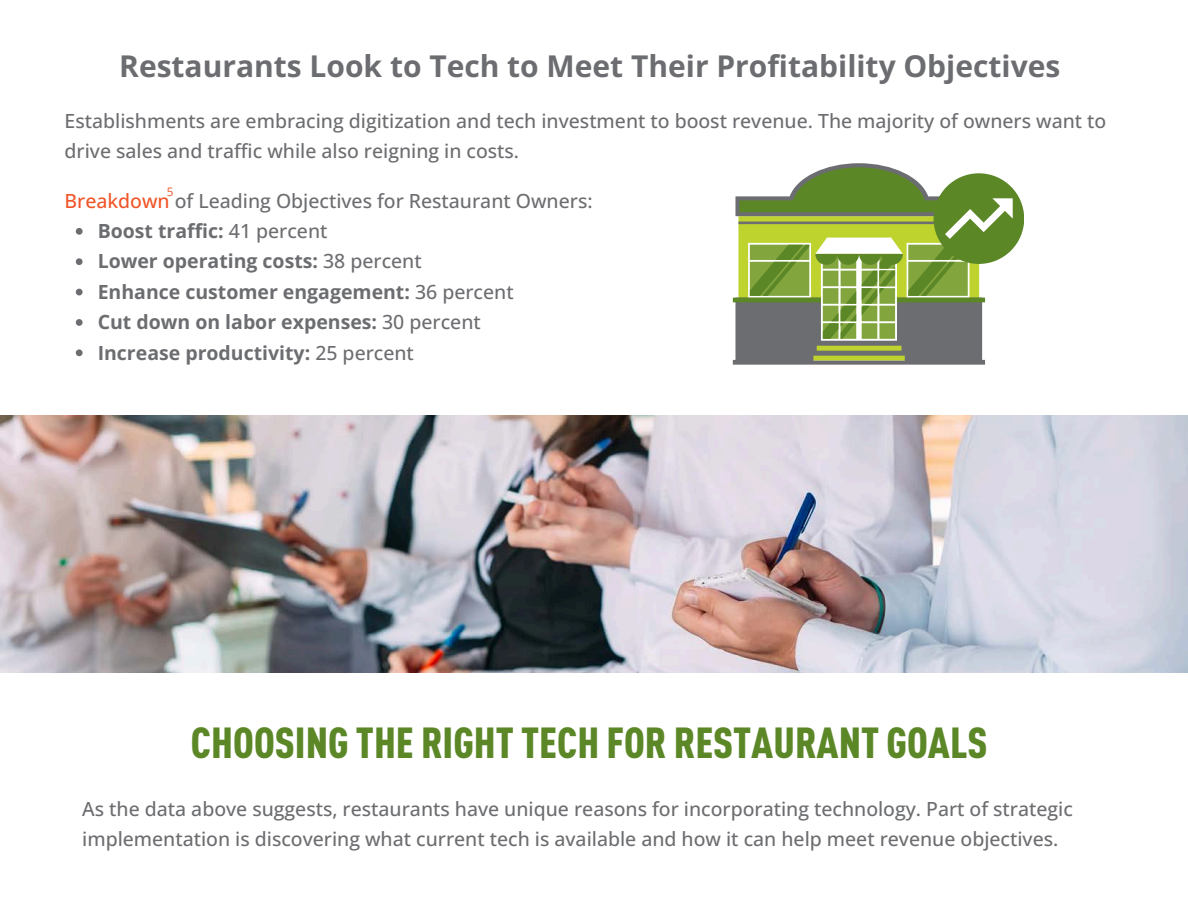
<style>
.page{position:relative;width:1188px;height:918px;background:#fff}
.page>*{position:absolute;margin:0;border:0;box-sizing:border-box;transform-origin:0 0}
.t1{font:900 condensed 42.9px "DIN Arabic";color:#5b8727}
.t2{font:700 30px "Open Sans";color:#6c6d70}
.t3{font:500 19.5px/30.3px "Open Sans";color:#6c6d70}
.t4{font:700 19.5px "Open Sans";color:#6c6d70}
.t5{font:11.7px "Open Sans";color:#f05528}
.s1{color:#f05528}
.s2{font-weight:500}
</style>
<div class="page">
<img style="left:0;top:415px;width:1188px;height:258px">
<svg style="left:733px;top:163px;width:252px;height:202px;background:#8c8f7d"></svg>
<div style="left:934px;top:173px;width:90px;height:91px;background:#5b8727;border-radius:50%"></div>
<svg style="left:733px;top:167px;width:280px;height:174px"></svg>
<svg style="left:76px;top:228px;width:7px;height:7px"></svg>
<svg style="left:76px;top:258px;width:7px;height:7px"></svg>
<svg style="left:76px;top:289px;width:7px;height:6px"></svg>
<svg style="left:76px;top:319px;width:7px;height:7px"></svg>
<svg style="left:76px;top:349px;width:7px;height:7px"></svg>
<h3 class="t2" style="left:119px;top:45px;width:943px">Restaurants Look to Tech to Meet Their Profitability Objectives</h3>
<p class="t3" style="left:65px;top:105px;width:1043px">Establishments are embracing digitization and tech investment to boost revenue. The majority of owners want to drive sales and traffic while also reigning in costs.</p>
<p class="t3" style="left:65px;top:185px;width:530px"><span class="s1">Breakdown</span> of Leading Objectives for Restaurant Owners:</p>
<p class="t4" style="left:98px;top:217px;width:231px">Boost traffic: <span class="s2">41 percent</span></p>
<p class="t4" style="left:98px;top:248px;width:326px">Lower operating costs: <span class="s2">38 percent</span></p>
<p class="t4" style="left:98px;top:278px;width:417px">Enhance customer engagement: <span class="s2">36 percent</span></p>
<p class="t4" style="left:98px;top:308px;width:385px">Cut down on labor expenses: <span class="s2">30 percent</span></p>
<p class="t4" style="left:98px;top:339px;width:318px">Increase productivity: <span class="s2">25 percent</span></p>
<p class="t5" style="left:167px;top:183px;width:8px">5</p>
<h2 class="t1" style="left:191px;top:725px;width:798px">CHOOSING THE RIGHT TECH FOR RESTAURANT GOALS</h2>
<h3 class="t3" style="left:82px;top:793px;width:992px">As the data above suggests, restaurants have unique reasons for incorporating technology. Part of strategic implementation is discovering what current tech is available and how it can help meet revenue objectives.</h3>
</div>
